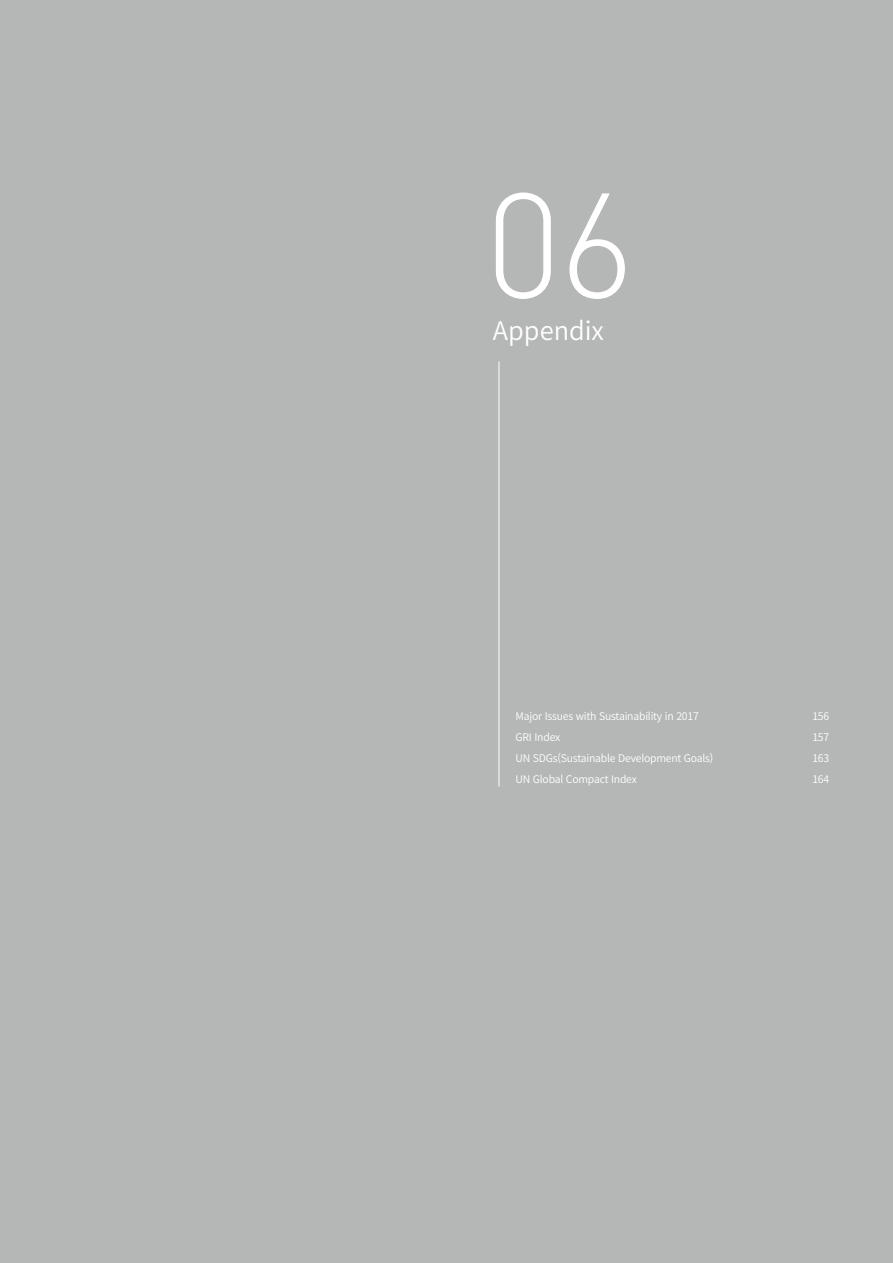
<style>
.page{position:relative;width:893px;height:1263px;background:#b5b6b6}
.page>*{position:absolute;margin:0;border:0;box-sizing:border-box;transform-origin:0 0}
.t1{font:300 147px "DIN Pro";color:#fff}
.t2{font:600 25.5px "Noto Sans CJ Kkr";color:#fff}
.t3{font:600 10.5px "Noto Sans CJ Kkr";letter-spacing:-.02em;color:#fff}
</style>
<div class="page">
<hr style="left:499px;top:361px;width:1px;height:425px;background:#fff">
<h1 class="t1" style="left:485px;top:145px;width:151px">06</h1>
<h2 class="t2" style="left:493px;top:316px;width:113px">Appendix</h2>
<p class="t3" style="left:516px;top:710px;width:185px">Major Issues with Sustainability in 2017</p>
<p class="t3" style="left:812px;top:710px;width:18px">156</p>
<p class="t3" style="left:516px;top:731px;width:46px">GRI Index</p>
<p class="t3" style="left:812px;top:731px;width:18px">157</p>
<p class="t3" style="left:516px;top:752px;width:199px">UN SDGs(Sustainable Development Goals)</p>
<p class="t3" style="left:812px;top:752px;width:18px">163</p>
<p class="t3" style="left:516px;top:773px;width:123px">UN Global Compact Index</p>
<p class="t3" style="left:812px;top:773px;width:18px">164</p>
</div>
